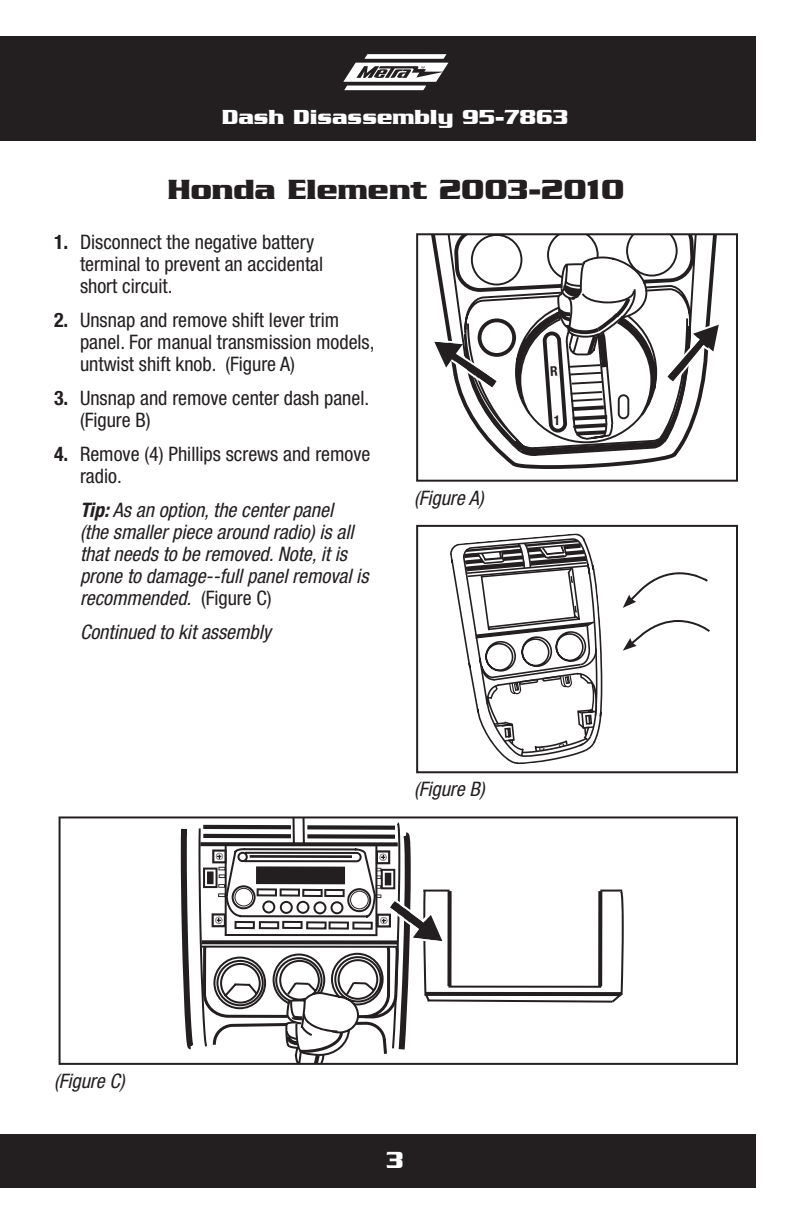
<style>
.page{position:relative;width:792px;height:1224px;background:#fff}
.page>*{position:absolute;margin:0;border:0;box-sizing:border-box;transform-origin:0 0}
.t1{font:700 30px "Serpentine";color:#231f20}
.t2{font:700 24px "Serpentine D";color:#fff}
.t3{font:700 22px "Serpentine";color:#fff}
.t4{font:condensed 20px/22px "Helvetica Neue";color:#231f20}
.t5{font:italic condensed 20px/22px "Helvetica Neue";color:#231f20}
.t6{font:700 condensed 13.4px "Helvetica Neue";color:#231f20}
.s1{font-weight:700}
.s2{font-style:normal}
</style>
<div class="page">
<div style="left:0;top:36px;width:756px;height:105px;background:#231f20"></div>
<div style="left:0;top:1134px;width:756px;height:54px;background:#231f20"></div>
<svg style="left:343px;top:54px;width:105px;height:36px"></svg>
<svg style="left:416px;top:233px;width:322px;height:249px"></svg>
<svg style="left:59px;top:816px;width:679px;height:249px"></svg>
<svg style="left:416px;top:525px;width:322px;height:248px"></svg>
<svg style="left:623px;top:572px;width:85px;height:36px"></svg>
<svg style="left:623px;top:620px;width:87px;height:31px"></svg>
<svg style="left:431px;top:234px;width:297px;height:235px"></svg>
<p class="t3" style="left:222px;top:104px;width:348px">Dash Disassembly 95-7863</p>
<h1 class="t1" style="left:167px;top:172px;width:459px">Honda Element 2003-2010</h1>
<p class="t4" style="left:80px;top:231px;width:245px;text-indent:-26px"><span class="s1">1.</span> Disconnect the negative battery terminal to prevent an accidental short circuit.</p>
<p class="t4" style="left:80px;top:309px;width:296px;text-indent:-26px"><span class="s1">2.</span> Unsnap and remove shift lever trim panel. For manual transmission models, untwist shift knob. (Figure A)</p>
<p class="t4" style="left:80px;top:387px;width:291px;text-indent:-26px"><span class="s1">3.</span> Unsnap and remove center dash panel. (Figure B)</p>
<p class="t4" style="left:80px;top:443px;width:292px;text-indent:-26px"><span class="s1">4.</span> Remove (4) Phillips screws and remove radio.</p>
<p class="t5" style="left:80px;top:499px;width:290px"><span class="s1">Tip:</span> As an option, the center panel<br>(the smaller piece around radio) is all that needs to be removed. Note, it is prone to damage--full panel removal is recommended. <span class="s2">(Figure C)</span></p>
<p class="t5" style="left:80px;top:621px;width:192px">Continued to kit assembly</p>
<p class="t5" style="left:414px;top:486px;width:71px">(Figure A)</p>
<p class="t5" style="left:414px;top:778px;width:72px">(Figure B)</p>
<p class="t6" style="left:554px;top:412px;width:8px">1</p>
<p class="t5" style="left:54px;top:1070px;width:72px">(Figure C)</p>
<p class="t2" style="left:385px;top:1147px;width:21px">3</p>
</div>
